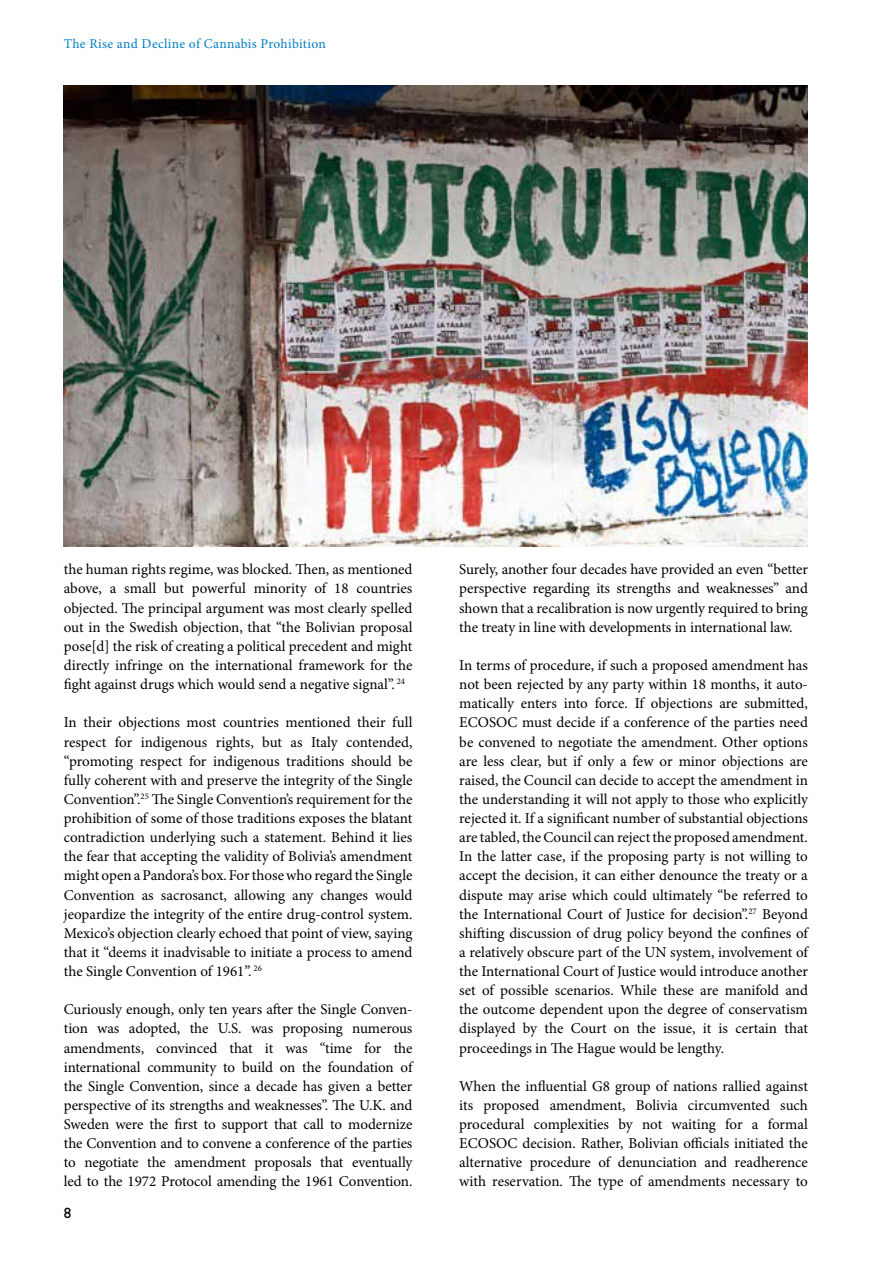
<style>
.page{position:relative;width:893px;height:1263px;background:#fff}
.page>*{position:absolute;margin:0;border:0;box-sizing:border-box;transform-origin:0 0}
.t1{font:15px/19px "Minion Pro";letter-spacing:-.005em;color:#000;text-align:justify}
.t2{font:15px "Gill Sans Std";color:#000}
.t3{font:13.5px "Minion Pro";letter-spacing:.02em;color:#007cc3}
</style>
<div class="page">
<img style="left:64px;top:85px;width:744px;height:461px">
<p class="t3" style="left:64px;top:36px;width:263px">The Rise and Decline of Cannabis Prohibition</p>
<p class="t1" style="left:64px;top:561px;width:350px">the human rights regime, was blocked. Then, as mentioned above, a small but powerful minority of 18 countries objected. The principal argument was most clearly spelled out in the Swedish objection, that “the Bolivian proposal pose[d] the risk of creating a political precedent and might directly infringe on the international framework for the fight against drugs which would send a negative signal”. <sup>24</sup></p>
<p class="t1" style="left:64px;top:714px;width:350px">In their objections most countries mentioned their full respect for indigenous rights, but as Italy contended, “promoting respect for indigenous traditions should be fully coherent with and preserve the integrity of the Single Convention”.<sup>25</sup> The Single Convention’s requirement for the prohibition of some of those traditions exposes the blatant contradiction underlying such a statement. Behind it lies the fear that accepting the validity of Bolivia’s amendment might open a Pandora’s box. For those who regard the Single Convention as sacrosanct, allowing any changes would jeopardize the integrity of the entire drug-control system.<br>Mexico’s objection clearly echoed that point of view, saying that it “deems it inadvisable to initiate a process to amend the Single Convention of 1961”. <sup>26</sup></p>
<p class="t1" style="left:64px;top:1000px;width:350px">Curiously enough, only ten years after the Single Conven&shy;tion was adopted, the U.S. was proposing numerous amendments, convinced that it was “time for the international community to build on the foundation of the Single Convention, since a decade has given a better perspective of its strengths and weaknesses”. The U.K. and Sweden were the first to support that call to modernize the Convention and to convene a conference of the parties to negotiate the amendment proposals that eventually led to the 1972 Protocol amending the 1961 Convention.</p>
<p class="t2" style="left:64px;top:1204px;width:9px">8</p>
<p class="t1" style="left:459px;top:561px;width:350px">Surely, another four decades have provided an even “better perspective regarding its strengths and weaknesses” and shown that a recalibration is now urgently required to bring the treaty in line with developments in international law.</p>
<p class="t1" style="left:459px;top:656px;width:350px">In terms of procedure, if such a proposed amendment has not been rejected by any party within 18 months, it auto&shy;matically enters into force. If objections are submitted, ECOSOC must decide if a conference of the parties need be convened to negotiate the amendment. Other options are less clear, but if only a few or minor objections are raised, the Council can decide to accept the amendment in the understanding it will not apply to those who explicitly rejected it. If a significant number of substantial objections are tabled, the Council can reject the proposed amendment.<br>In the latter case, if the proposing party is not willing to accept the decision, it can either denounce the treaty or a dispute may arise which could ultimately “be referred to the International Court of Justice for decision”.<sup>27</sup> Beyond shifting discussion of drug policy beyond the confines of a relatively obscure part of the UN system, involvement of the International Court of Justice would introduce another set of possible scenarios. While these are manifold and the outcome dependent upon the degree of conservatism displayed by the Court on the issue, it is certain that proceedings in The Hague would be lengthy.</p>
<p class="t1" style="left:459px;top:1077px;width:350px">When the influential G8 group of nations rallied against its proposed amendment, Bolivia circumvented such procedural complexities by not waiting for a formal ECOSOC decision. Rather, Bolivian officials initiated the alternative procedure of denunciation and readherence with reservation. The type of amendments necessary to</p>
</div>
